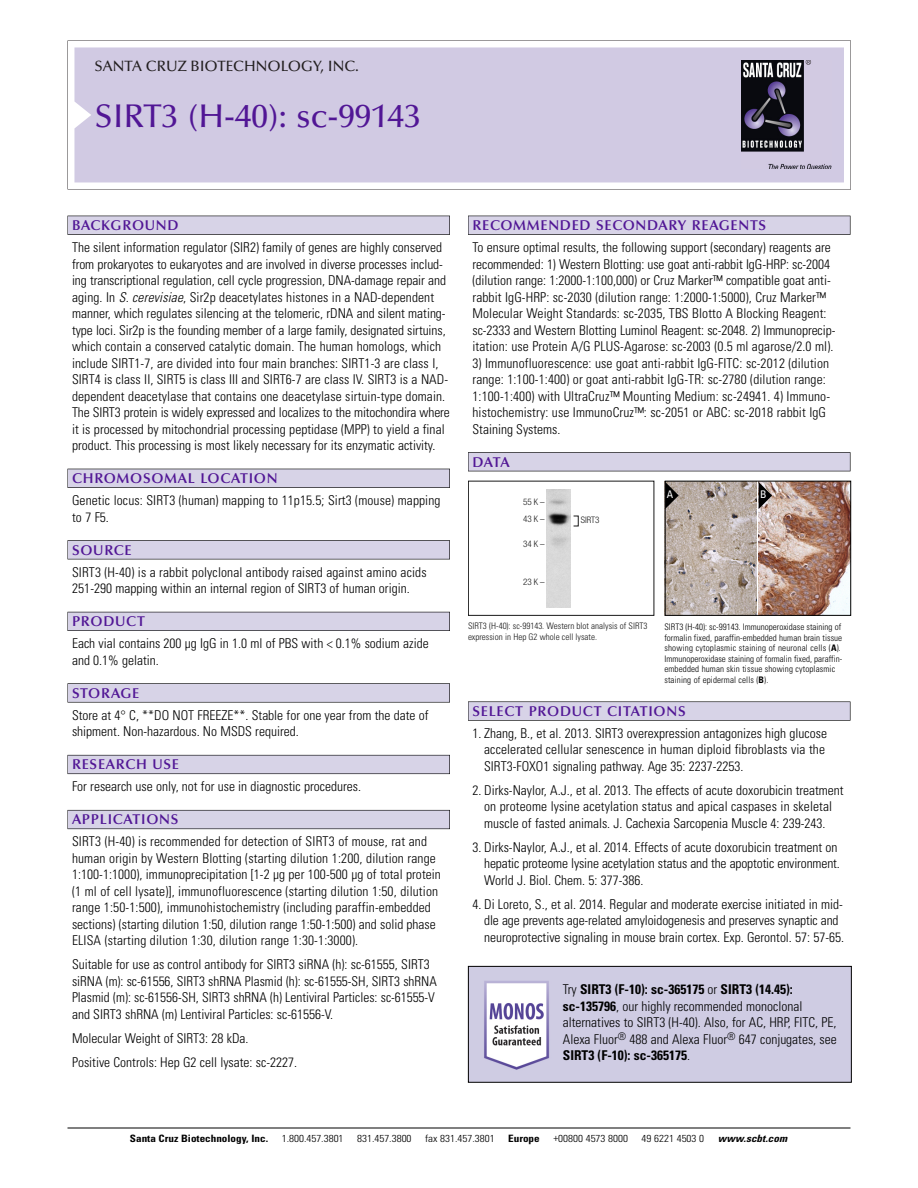
<style>
.page{position:relative;width:918px;height:1188px;background:#fff}
.page>*{position:absolute;margin:0;border:0;box-sizing:border-box;transform-origin:0 0}
.t1{font:500 33px "Optima";color:#511695}
.t2{font:500 15px "Optima";color:#231f20}
.t3{font:600 14.25px "Optima";letter-spacing:.05em;color:#511695}
.t4{font:300 condensed 13.5px/16.5px "Univers";color:#000}
.t5{font:condensed 10.5px "Univers";color:#fff}
.t6{font:300 condensed 10.2px "Univers";color:#000;scale:1.1 1}
.t7{font:700 condensed 10.2px "Univers";color:#000;scale:1.1 1}
.t8{font:italic 700 condensed 10.2px "Univers";letter-spacing:.005em;color:#000;scale:1.1 1}
.t9{font:300 condensed 9px/10.5px "Univers";letter-spacing:.005em;color:#000}
.t10{font:9px/10.5px "Univers Condensed Light+UXSZGY";color:#191919}
.t11{font:9px/17px "Helvetica Neue Light Cond+XFKRWU";color:#191919}
.s1{font-style:italic}
.s2{font-weight:700}
</style>
<div class="page">
<svg style="left:68px;top:40px;width:783px;height:149px"></svg>
<div style="left:74px;top:47px;width:770px;height:135px;background:#d1cae3"></div>
<img style="left:741px;top:60px;width:90px;height:108px">
<div style="left:68px;top:216px;width:382px;height:19px;background:#525155"></div>
<div style="left:68px;top:216px;width:381px;height:18px;background:#d7d3e7"></div>
<div style="left:68px;top:469px;width:382px;height:19px;background:#515055"></div>
<div style="left:68px;top:469px;width:381px;height:18px;background:#d7d3e7"></div>
<div style="left:68px;top:540px;width:382px;height:19px;background:#545357"></div>
<div style="left:68px;top:541px;width:381px;height:18px;background:#d7d3e7"></div>
<div style="left:68px;top:612px;width:382px;height:19px;background:#54535a"></div>
<div style="left:68px;top:612px;width:381px;height:18px;background:#d7d3e7"></div>
<svg style="left:68px;top:683px;width:382px;height:20px"></svg>
<div style="left:68px;top:684px;width:381px;height:18px;background:#d7d3e7"></div>
<div style="left:68px;top:755px;width:382px;height:19px;background:#66646e"></div>
<div style="left:68px;top:755px;width:381px;height:18px;background:#d7d3e7"></div>
<div style="left:68px;top:810px;width:382px;height:19px;background:#66646d"></div>
<div style="left:68px;top:811px;width:381px;height:18px;background:#d7d3e7"></div>
<div style="left:468px;top:216px;width:382px;height:19px;background:#525155"></div>
<div style="left:468px;top:216px;width:382px;height:18px;background:#d7d3e7"></div>
<div style="left:468px;top:452px;width:382px;height:19px;background:#525155"></div>
<div style="left:468px;top:453px;width:382px;height:18px;background:#d7d3e7"></div>
<svg style="left:468px;top:701px;width:382px;height:20px"></svg>
<div style="left:468px;top:702px;width:382px;height:18px;background:#d7d3e7"></div>
<hr style="left:68px;top:1128px;width:782px;height:1px;background:#000">
<img style="left:759px;top:483px;width:90px;height:131px">
<img style="left:667px;top:483px;width:89px;height:131px">
<div style="left:665px;top:481px;width:186px;height:135px;border:1px solid #000"></div>
<svg style="left:759px;top:482px;width:13px;height:27px"></svg>
<svg style="left:665px;top:482px;width:14px;height:27px"></svg>
<div style="left:468px;top:481px;width:186px;height:135px;border:1px solid #191919"></div>
<img style="left:547px;top:489px;width:24px;height:118px">
<img style="left:470px;top:968px;width:380px;height:113px">
<div style="left:468px;top:966px;width:384px;height:117px;border:1px solid #000"></div>
<p class="t2" style="left:94px;top:61px;width:266px">SANTA CRUZ BIOTECHNOLOGY, INC.</p>
<h1 class="t1" style="left:94px;top:103px;width:328px">SIRT3 (H-40): sc-99143</h1>
<p class="t3" style="left:72px;top:219px;width:108px">BACKGROUND</p>
<p class="t4" style="left:72px;top:240px;width:379px">The silent information regulator (SIR2) family of genes are highly conserved from prokaryotes to eukaryotes and are involved in diverse processes includ&shy;ing transcriptional regulation, cell cycle progression, DNA-damage repair and aging. In <span class="s1">S. cerevisiae</span>, Sir2p deacetylates histones in a NAD-dependent manner, which regulates silencing at the telomeric, rDNA and silent mating&shy;type loci. Sir2p is the founding member of a large family, designated sirtuins, which contain a conserved catalytic domain. The human homologs, which include SIRT1-7, are divided into four main branches: SIRT1-3 are class I, SIRT4 is class II, SIRT5 is class III and SIRT6-7 are class IV. SIRT3 is a NAD&shy;dependent deacetylase that contains one deacetylase sirtuin-type domain.<br>The SIRT3 protein is widely expressed and localizes to the mitochondira where it is processed by mitochondrial processing peptidase (MPP) to yield a final product. This processing is most likely necessary for its enzymatic activity.</p>
<p class="t3" style="left:72px;top:473px;width:207px">CHROMOSOMAL LOCATION</p>
<p class="t4" style="left:72px;top:493px;width:370px">Genetic locus: SIRT3 (human) mapping to 11p15.5; Sirt3 (mouse) mapping to 7 F5.</p>
<p class="t3" style="left:72px;top:544px;width:61px">SOURCE</p>
<p class="t4" style="left:72px;top:565px;width:356px">SIRT3 (H-40) is a rabbit polyclonal antibody raised against amino acids<br>251-290 mapping within an internal region of SIRT3 of human origin.</p>
<p class="t3" style="left:72px;top:616px;width:74px">PRODUCT</p>
<p class="t4" style="left:72px;top:636px;width:358px">Each vial contains 200 µg IgG in 1.0 ml of PBS with &lt; 0.1% sodium azide and 0.1% gelatin.</p>
<p class="t3" style="left:72px;top:687px;width:69px">STORAGE</p>
<p class="t4" style="left:72px;top:708px;width:358px">Store at 4° C, **DO NOT FREEZE**. Stable for one year from the date of shipment. Non-hazardous. No MSDS required.</p>
<p class="t3" style="left:72px;top:759px;width:109px">RESEARCH USE</p>
<p class="t4" style="left:72px;top:779px;width:290px">For research use only, not for use in diagnostic procedures.</p>
<p class="t3" style="left:72px;top:814px;width:108px">APPLICATIONS</p>
<p class="t4" style="left:72px;top:835px;width:370px">SIRT3 (H-40) is recommended for detection of SIRT3 of mouse, rat and human origin by Western Blotting (starting dilution 1:200, dilution range 1:100-1:1000), immunoprecipitation [1-2 µg per 100-500 µg of total protein (1 ml of cell lysate)], immunofluorescence (starting dilution 1:50, dilution range 1:50-1:500), immunohistochemistry (including paraffin-embedded sections) (starting dilution 1:50, dilution range 1:50-1:500) and solid phase ELISA (starting dilution 1:30, dilution range 1:30-1:3000).</p>
<p class="t4" style="left:72px;top:958px;width:366px">Suitable for use as control antibody for SIRT3 siRNA (h): sc-61555, SIRT3 siRNA (m): sc-61556, SIRT3 shRNA Plasmid (h): sc-61555-SH, SIRT3 shRNA Plasmid (m): sc-61556-SH, SIRT3 shRNA (h) Lentiviral Particles: sc-61555-V and SIRT3 shRNA (m) Lentiviral Particles: sc-61556-V.</p>
<p class="t4" style="left:72px;top:1027px;width:227px;line-height:24px">Molecular Weight of SIRT3: 28 kDa.<br>Positive Controls: Hep G2 cell lysate: sc-2227.</p>
<p class="t3" style="left:473px;top:219px;width:295px">RECOMMENDED SECONDARY REAGENTS</p>
<p class="t4" style="left:473px;top:240px;width:364px">To ensure optimal results, the following support (secondary) reagents are recommended: 1) Western Blotting: use goat anti-rabbit IgG-HRP: sc-2004 (dilution range: 1:2000-1:100,000) or Cruz Marker™ compatible goat anti&shy;rabbit IgG-HRP: sc-2030 (dilution range: 1:2000-1:5000), Cruz Marker™ Molecular Weight Standards: sc-2035, TBS Blotto A Blocking Reagent: sc-2333 and Western Blotting Luminol Reagent: sc-2048. 2) Immunoprecip&shy;itation: use Protein A/G PLUS-Agarose: sc-2003 (0.5 ml agarose/2.0 ml).</p>
<p class="t4" style="left:473px;top:356px;width:359px">3) Immunofluorescence: use goat anti-rabbit IgG-FITC: sc-2012 (dilution range: 1:100-1:400) or goat anti-rabbit IgG-TR: sc-2780 (dilution range:<br>1:100-1:400) with UltraCruz™ Mounting Medium: sc-24941. 4) Immuno&shy;histochemistry: use ImmunoCruz™: sc-2051 or ABC: sc-2018 rabbit IgG Staining Systems.</p>
<p class="t3" style="left:473px;top:456px;width:39px">DATA</p>
<p class="t11" style="left:523px;top:494px;width:23px">55K–<br>43K–</p>
<p class="t11" style="left:523px;top:536px;width:23px">34K–</p>
<p class="t11" style="left:523px;top:575px;width:23px">23K–</p>
<p class="t11" style="left:581px;top:512px;width:20px">SIRT3</p>
<p class="t10" style="left:468px;top:622px;width:181px">SIRT3 (H-40): sc-99143. Western blot analysis of SIRT3 expression in Hep G2 whole cell lysate.</p>
<p class="t5" style="left:667px;top:491px;width:8px">A</p>
<p class="t5" style="left:760px;top:491px;width:8px">B</p>
<p class="t9" style="left:664px;top:622px;width:179px">SIRT3 (H-40): sc-99143. Immunoperoxidase staining of formalin fixed, paraffin-embedded human brain tissue showing cytoplasmic staining of neuronal cells (<span class="s2">A</span>).<br>Immunoperoxidase staining of formalin fixed, paraffin&shy;embedded human skin tissue showing cytoplasmic staining of epidermal cells (<span class="s2">B</span>).</p>
<p class="t3" style="left:473px;top:705px;width:215px">SELECT PRODUCT CITATIONS</p>
<p class="t4" style="left:484px;top:726px;width:344px;text-indent:-12px">1. Zhang, B., et al. 2013. SIRT3 overexpression antagonizes high glucose accelerated cellular senescence in human diploid fibroblasts via the<br>SIRT3-FOXO1 signaling pathway. Age 35: 2237-2253.</p>
<p class="t4" style="left:473px;top:783px;width:373px;text-align:center">2. Dirks-Naylor, A.J., et al. 2013. The effects of acute doxorubicin treatment on proteome lysine acetylation status and apical caspases in skeletal muscle of fasted animals. J. Cachexia Sarcopenia Muscle 4: 239-243.</p>
<p class="t4" style="left:484px;top:840px;width:357px;text-indent:-12px">3. Dirks-Naylor, A.J., et al. 2014. Effects of acute doxorubicin treatment on hepatic proteome lysine acetylation status and the apoptotic environment.<br>World J. Biol. Chem. 5: 377-386.</p>
<p class="t4" style="left:484px;top:897px;width:362px;text-indent:-12px">4. Di Loreto, S., et al. 2014. Regular and moderate exercise initiated in mid&shy;dle age prevents age-related amyloidogenesis and preserves synaptic and neuroprotective signaling in mouse brain cortex. Exp. Gerontol. 57: 57-65.</p>
<p class="t4" style="left:563px;top:982px;width:275px">Try <span class="s2">SIRT3 (F-10): sc-365175</span> or <span class="s2">SIRT3 (14.45): sc-135796</span>, our highly recommended monoclonal alternatives to SIRT3 (H-40). Also, for AC, HRP, FITC, PE, Alexa Fluor<sup>®</sup> 488 and Alexa Fluor<sup>®</sup> 647 conjugates, see <span class="s2">SIRT3 (F-10): sc-365175</span>.</p>
<p class="t7" style="left:130px;top:1135px;width:127px">Santa Cruz Biotechnology, Inc.</p>
<p class="t6" style="left:282px;top:1135px;width:58px">1.800.457.3801</p>
<p class="t6" style="left:357px;top:1135px;width:51px">831.457.3800</p>
<p class="t6" style="left:425px;top:1135px;width:65px">fax 831.457.3801</p>
<p class="t7" style="left:508px;top:1135px;width:30px">Europe</p>
<p class="t6" style="left:553px;top:1135px;width:69px">+00800 4573 8000</p>
<p class="t6" style="left:642px;top:1135px;width:58px">49 6221 4503 0</p>
<p class="t8" style="left:718px;top:1135px;width:64px">www.scbt.com</p>
</div>
